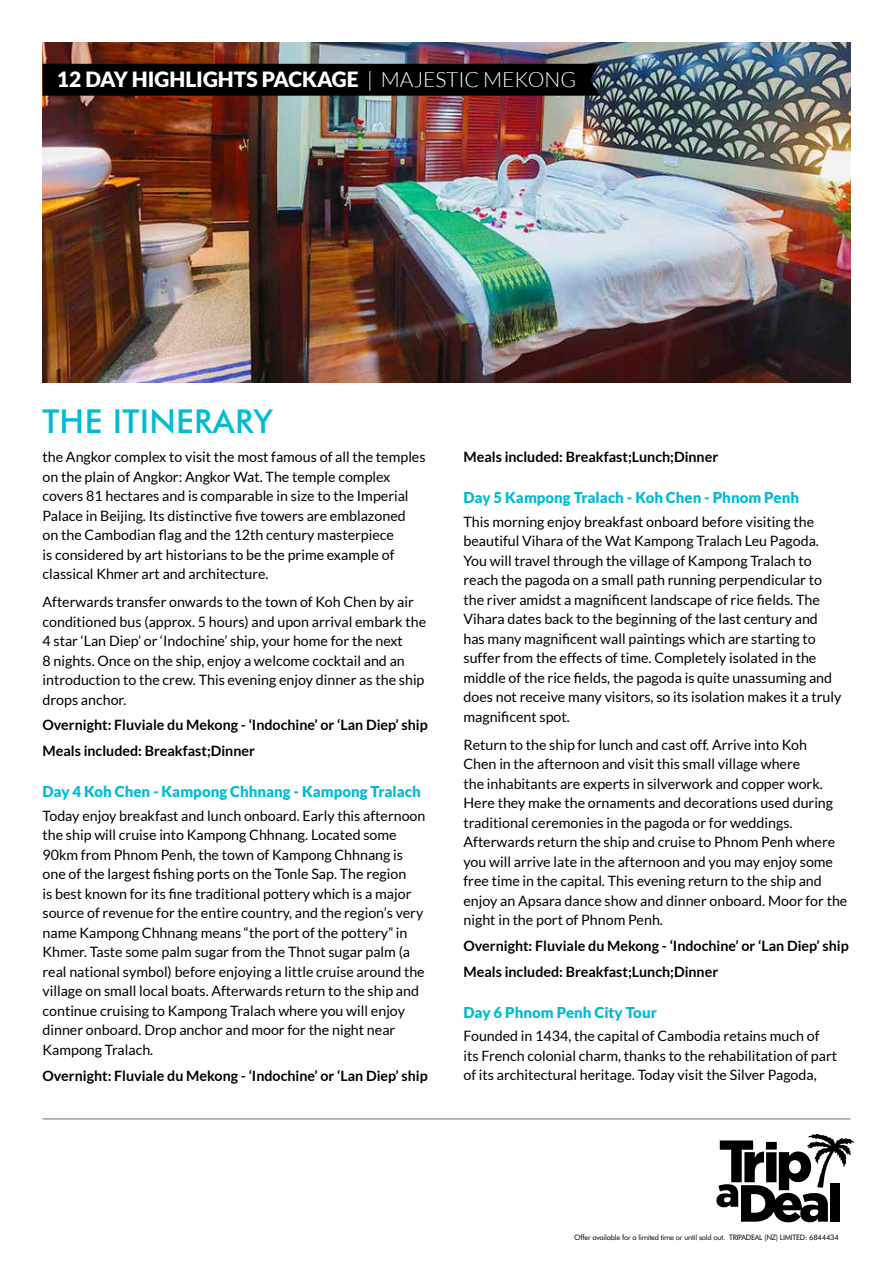
<style>
.page{position:relative;width:893px;height:1263px;background:#fff}
.page>*{position:absolute;margin:0;border:0;box-sizing:border-box;transform-origin:0 0}
.t1{font:500 33px "Futura BT";letter-spacing:.01em;color:#00bcd3}
.t2{font:900 21px "Lato";color:#fff}
.t3{font:900 15px "Lato";color:#00bcd3}
.t4{font:14.25px/19.5px "Lato";color:#000}
.t5{font:700 14.25px/25.8px "Lato";color:#000}
.t6{font:7.5px "Futura BT";letter-spacing:-.03em;color:#000}
.s1{font-weight:300}
</style>
<div class="page">
<svg style="left:716px;top:1134px;width:138px;height:88px"></svg>
<hr style="left:43px;top:1119px;width:807px;height:1px;background:#6d6e71">
<img style="left:43px;top:43px;width:807px;height:340px">
<div style="left:43px;top:64px;width:557px;height:32px;background:#000"></div>
<h2 class="t2" style="left:57px;top:67px;width:521px">12 DAY HIGHLIGHTS PACKAGE <span class="s1">| MAJESTIC MEKONG</span></h2>
<h1 class="t1" style="left:43px;top:402px;width:232px">THE ITINERARY</h1>
<p class="t4" style="left:43px;top:447px;width:385px">the Angkor complex to visit the most famous of all the temples on the plain of Angkor: Angkor Wat. The temple complex covers 81 hectares and is comparable in size to the Imperial Palace in Beijing. Its distinctive five towers are emblazoned<br>on the Cambodian flag and the 12th century masterpiece<br>is considered by art historians to be the prime example of classical Khmer art and architecture.</p>
<p class="t4" style="left:43px;top:592px;width:385px">Afterwards transfer onwards to the town of Koh Chen by air conditioned bus (approx. 5 hours) and upon arrival embark the 4 star ‘Lan Diep’ or ‘Indochine’ ship, your home for the next<br>8 nights. Once on the ship, enjoy a welcome cocktail and an introduction to the crew. This evening enjoy dinner as the ship drops anchor.</p>
<p class="t5" style="left:43px;top:712px;width:387px">Overnight: Fluviale du Mekong - ‘Indochine’ or ‘Lan Diep’ ship<br>Meals included: Breakfast;Dinner</p>
<p class="t3" style="left:43px;top:783px;width:380px">Day 4 Koh Chen - Kampong Chhnang - Kampong Tralach</p>
<p class="t4" style="left:43px;top:806px;width:384px">Today enjoy breakfast and lunch onboard. Early this afternoon the ship will cruise into Kampong Chhnang. Located some 90km from Phnom Penh, the town of Kampong Chhnang is one of the largest fishing ports on the Tonle Sap. The region<br>is best known for its fine traditional pottery which is a major source of revenue for the entire country, and the region’s very name Kampong Chhnang means “the port of the pottery” in Khmer. Taste some palm sugar from the Thnot sugar palm (a real national symbol) before enjoying a little cruise around the village on small local boats. Afterwards return to the ship and continue cruising to Kampong Tralach where you will enjoy dinner onboard. Drop anchor and moor for the night near Kampong Tralach.</p>
<p class="t5" style="left:43px;top:1062px;width:387px">Overnight: Fluviale du Mekong - ‘Indochine’ or ‘Lan Diep’ ship</p>
<p class="t5" style="left:463px;top:444px;width:256px">Meals included: Breakfast;Lunch;Dinner</p>
<p class="t3" style="left:463px;top:489px;width:337px">Day 5 Kampong Tralach - Koh Chen - Phnom Penh</p>
<p class="t4" style="left:463px;top:512px;width:379px">This morning enjoy breakfast onboard before visiting the beautiful Vihara of the Wat Kampong Tralach Leu Pagoda.<br>You will travel through the village of Kampong Tralach to reach the pagoda on a small path running perpendicular to the river amidst a magnificent landscape of rice fields. The Vihara dates back to the beginning of the last century and has many magnificent wall paintings which are starting to suffer from the effects of time. Completely isolated in the middle of the rice fields, the pagoda is quite unassuming and does not receive many visitors, so its isolation makes it a truly magnificent spot.</p>
<p class="t4" style="left:463px;top:735px;width:385px">Return to the ship for lunch and cast off. Arrive into Koh<br>Chen in the afternoon and visit this small village where<br>the inhabitants are experts in silverwork and copper work.<br>Here they make the ornaments and decorations used during traditional ceremonies in the pagoda or for weddings.<br>Afterwards return the ship and cruise to Phnom Penh where you will arrive late in the afternoon and you may enjoy some free time in the capital. This evening return to the ship and enjoy an Apsara dance show and dinner onboard. Moor for the night in the port of Phnom Penh.</p>
<p class="t5" style="left:463px;top:933px;width:387px">Overnight: Fluviale du Mekong - ‘Indochine’ or ‘Lan Diep’ ship<br>Meals included: Breakfast;Lunch;Dinner</p>
<p class="t3" style="left:463px;top:1003px;width:195px">Day 6 Phnom Penh City Tour</p>
<p class="t4" style="left:463px;top:1026px;width:375px">Founded in 1434, the capital of Cambodia retains much of its French colonial charm, thanks to the rehabilitation of part of its architectural heritage. Today visit the Silver Pagoda,</p>
<p class="t6" style="left:574px;top:1232px;width:266px">Offer available for a limited time or until sold out. TRIPADEAL (NZ) LIMITED: 6844434</p>
</div>
